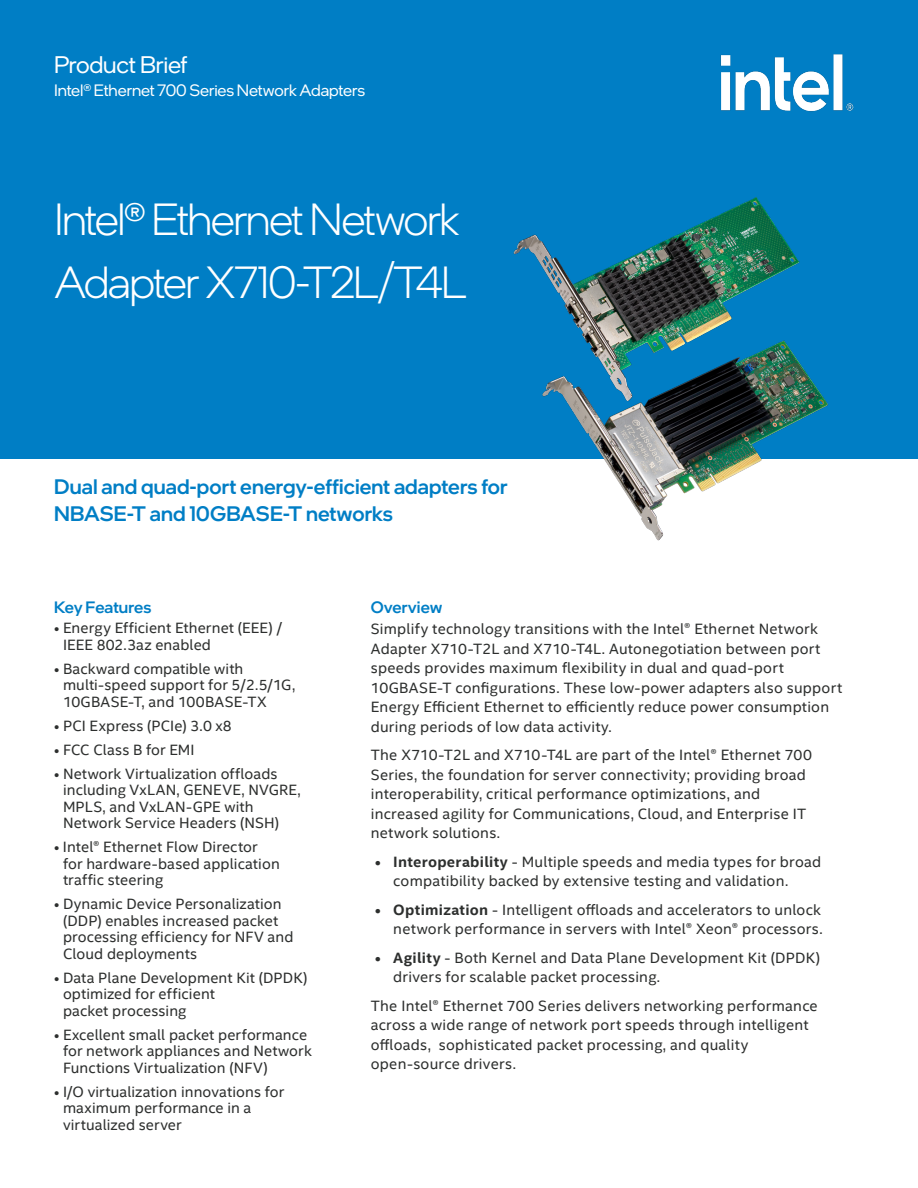
<style>
.page{position:relative;width:918px;height:1188px;background:#fff}
.page>*{position:absolute;margin:0;border:0;box-sizing:border-box;transform-origin:0 0}
.t1{font:300 45px/63px "Intel One Display";letter-spacing:-.035em;color:#fff}
.t2{font:24px "Intel One Display";letter-spacing:-.015em;color:#fff}
.t3{font:500 21px/27px "Intel One Display";letter-spacing:.005em;color:#007ec5}
.t4{font:16.5px "Intel One Display";letter-spacing:-.01em;color:#fff}
._02a-Body_Subhead_Le{font:500 16.5px "Intel One Display";color:#007ec5}
._05c-Bullet_Text_Lvl{font:15px/16.5px "Intel Clear";letter-spacing:.015em;color:#2d2f2e}
.s1{font-weight:700}
</style>
<div class="page">
<div style="left:0;top:0;width:918px;height:459px;background:#007ec5"></div>
<img style="left:513px;top:197px;width:287px;height:127px">
<img style="left:542px;top:324px;width:287px;height:217px">
<img style="left:720px;top:54px;width:133px;height:57px">
<p class="t2" style="left:54px;top:50px;width:135px">Product Brief</p>
<p class="t4" style="left:54px;top:80px;width:313px">Intel® Ethernet 700 Series Network Adapters</p>
<p class="t1" style="left:54px;top:187px;width:415px">Intel® Ethernet Network<br>Adapter X710-T2L/T4L</p>
<p class="t3" style="left:54px;top:473px;width:455px">Dual and quad-port energy-efficient adapters for<br>NBASE-T and 10GBASE-T networks</p>
<p class="_02a-Body_Subhead_Le" style="left:54px;top:597px;width:99px">Key Features</p>
<p class="_05c-Bullet_Text_Lvl" style="left:63px;top:620px;width:221px;text-indent:-9px">• Energy Efficient Ethernet (EEE) /<br>IEEE 802.3az enabled</p>
<p class="_05c-Bullet_Text_Lvl" style="left:63px;top:660px;width:234px;text-indent:-9px">• Backward compatible with multi-speed support for 5/2.5/1G,<br>10GBASE-T, and 100BASE-TX</p>
<p class="_05c-Bullet_Text_Lvl" style="left:54px;top:717px;width:179px">• PCI Express (PCIe) 3.0 x8</p>
<p class="_05c-Bullet_Text_Lvl" style="left:54px;top:741px;width:142px">• FCC Class B for EMI</p>
<p class="_05c-Bullet_Text_Lvl" style="left:63px;top:765px;width:239px;text-indent:-9px">• Network Virtualization offloads including VxLAN, GENEVE, NVGRE,<br>MPLS, and VxLAN-GPE with<br>Network Service Headers (NSH)</p>
<p class="_05c-Bullet_Text_Lvl" style="left:63px;top:839px;width:218px;text-indent:-9px">• Intel® Ethernet Flow Director for hardware-based application traffic steering</p>
<p class="_05c-Bullet_Text_Lvl" style="left:63px;top:896px;width:232px;text-indent:-9px">• Dynamic Device Personalization (DDP) enables increased packet processing efficiency for NFV and<br>Cloud deployments</p>
<p class="_05c-Bullet_Text_Lvl" style="left:63px;top:969px;width:246px;text-indent:-9px">• Data Plane Development Kit (DPDK) optimized for efficient<br>packet processing</p>
<p class="_05c-Bullet_Text_Lvl" style="left:63px;top:1026px;width:250px;text-indent:-9px">• Excellent small packet performance for network appliances and Network<br>Functions Virtualization (NFV)</p>
<p class="_05c-Bullet_Text_Lvl" style="left:63px;top:1083px;width:223px;text-indent:-9px">• I/O virtualization innovations for maximum performance in a virtualized server</p>
<p class="_02a-Body_Subhead_Le" style="left:371px;top:597px;width:73px">Overview</p>
<p class="_05c-Bullet_Text_Lvl" style="left:371px;top:619px;width:473px;line-height:19.5px">Simplify technology transitions with the Intel® Ethernet Network Adapter X710-T2L and X710-T4L. Autonegotiation between port speeds provides maximum flexibility in dual and quad-port 10GBASE-T configurations. These low-power adapters also support Energy Efficient Ethernet to efficiently reduce power consumption during periods of low data activity.</p>
<p class="_05c-Bullet_Text_Lvl" style="left:371px;top:745px;width:443px;line-height:19.5px">The X710-T2L and X710-T4L are part of the Intel® Ethernet 700<br>Series, the foundation for server connectivity; providing broad interoperability, critical performance optimizations, and increased agility for Communications, Cloud, and Enterprise IT network solutions.</p>
<p class="_05c-Bullet_Text_Lvl" style="left:393px;top:851px;width:430px;line-height:19.5px;text-indent:-18px"><span class="s1">• Interoperability</span> - Multiple speeds and media types for broad compatibility backed by extensive testing and validation.</p>
<p class="_05c-Bullet_Text_Lvl" style="left:375px;top:899px;width:449px;line-height:19.5px;text-align:right"><span class="s1">• Optimization</span> - Intelligent offloads and accelerators to unlock network performance in servers with Intel® Xeon® processors.</p>
<p class="_05c-Bullet_Text_Lvl" style="left:393px;top:947px;width:428px;line-height:19.5px;text-indent:-18px"><span class="s1">• Agility</span> - Both Kernel and Data Plane Development Kit (DPDK) drivers for scalable packet processing.</p>
<p class="_05c-Bullet_Text_Lvl" style="left:371px;top:995px;width:448px;line-height:19.5px">The Intel® Ethernet 700 Series delivers networking performance across a wide range of network port speeds through intelligent offloads, sophisticated packet processing, and quality open-source drivers.</p>
</div>
